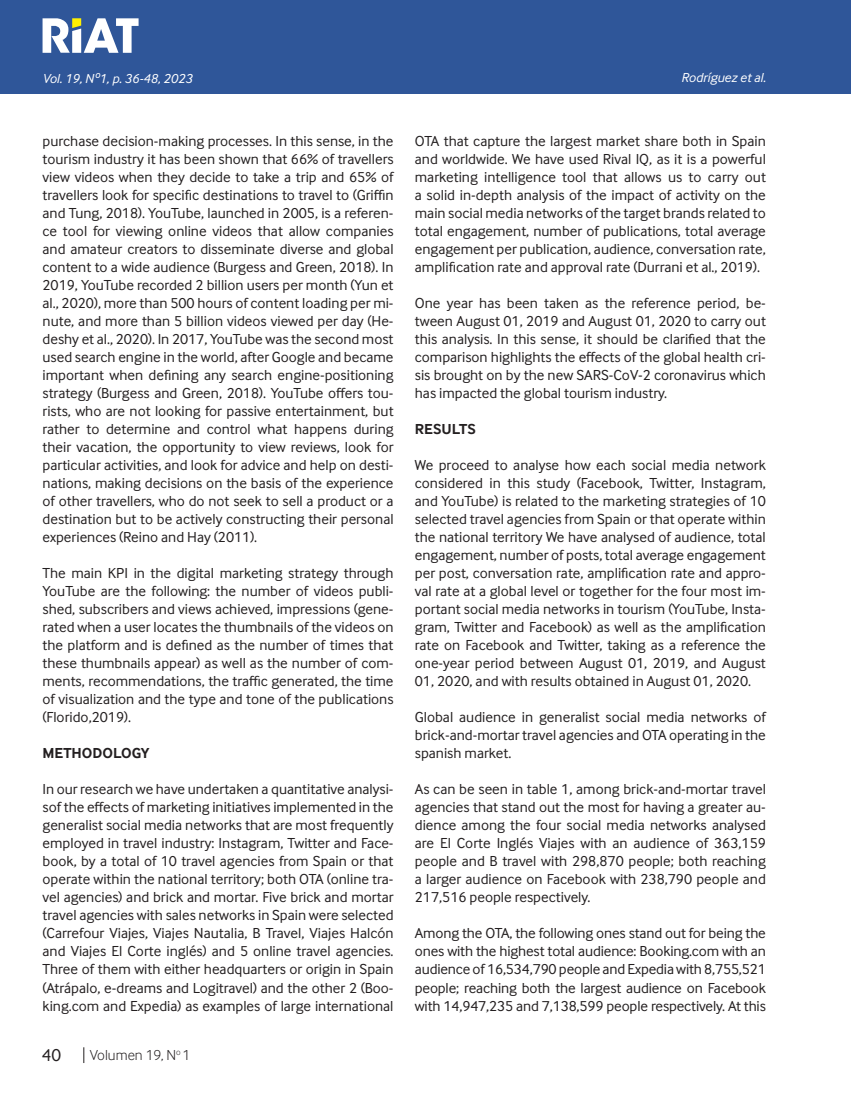
<style>
.page{position:relative;width:851px;height:1106px;background:#fff}
.page>*{position:absolute;margin:0;border:0;box-sizing:border-box;transform-origin:0 0}
.t1{font:18px "Inter Face";color:#231f20}
.Cuerpo_de_Texto{font:15px/18px "Inter Face";color:#231f20;text-align:justify}
.Cuerpo_de_Texto-2{font:700 15px "Inter Face";color:#231f20}
.t2{font:300 15px "Inter Face";color:#231f20}
.Cuño_de_pagina{font:italic 13.5px "Inter Face";color:#fff}
</style>
<div class="page">
<div style="left:0;top:0;width:850px;height:94px;background:#2f5699"></div>
<hr style="left:850px;top:0;width:1px;height:94px;background:#2f5699">
<svg style="left:43px;top:18px;width:95px;height:35px"></svg>
<svg style="left:83px;top:1047px;width:1px;height:16px"></svg>
<p class="Cuño_de_pagina" style="left:43px;top:71px;width:151px">Vol. 19, Nº1, p. 36-48, 2023</p>
<p class="Cuño_de_pagina" style="left:681px;top:70px;width:86px">Rodríguez et al.</p>
<p class="Cuerpo_de_Texto" style="left:43px;top:132px;width:352px">purchase decision-making processes. In this sense, in the tourism industry it has been shown that 66% of travellers view videos when they decide to take a trip and 65% of travellers look for specific destinations to travel to (Griffin and Tung, 2018). YouTube, launched in 2005, is a referen&shy;ce tool for viewing online videos that allow companies and amateur creators to disseminate diverse and global content to a wide audience (Burgess and Green, 2018). In 2019, YouTube recorded 2 billion users per month (Yun et al., 2020), more than 500 hours of content loading per mi&shy;nute, and more than 5 billion videos viewed per day (He&shy;deshy et al., 2020). In 2017, YouTube was the second most used search engine in the world, after Google and became important when defining any search engine-positioning strategy (Burgess and Green, 2018). YouTube offers tou&shy;rists, who are not looking for passive entertainment, but rather to determine and control what happens during their vacation, the opportunity to view reviews, look for particular activities, and look for advice and help on desti&shy;nations, making decisions on the basis of the experience of other travellers, who do not seek to sell a product or a destination but to be actively constructing their personal experiences (Reino and Hay (2011).</p>
<p class="Cuerpo_de_Texto" style="left:43px;top:564px;width:352px">The main KPI in the digital marketing strategy through YouTube are the following: the number of videos publi&shy;shed, subscribers and views achieved, impressions (gene&shy;rated when a user locates the thumbnails of the videos on the platform and is defined as the number of times that these thumbnails appear) as well as the number of com&shy;ments, recommendations, the traffic generated, the time of visualization and the type and tone of the publications (Florido,2019).</p>
<p class="Cuerpo_de_Texto-2" style="left:43px;top:744px;width:108px">METHODOLOGY</p>
<p class="Cuerpo_de_Texto" style="left:43px;top:780px;width:352px">In our research we have undertaken a quantitative analysi&shy;sof the effects of marketing initiatives implemented in the generalist social media networks that are most frequently employed in travel industry: Instagram, Twitter and Face&shy;book, by a total of 10 travel agencies from Spain or that operate within the national territory; both OTA (online tra&shy;vel agencies) and brick and mortar. Five brick and mortar travel agencies with sales networks in Spain were selected (Carrefour Viajes, Viajes Nautalia, B Travel, Viajes Halcón and Viajes El Corte inglés) and 5 online travel agencies.<br>Three of them with either headquarters or origin in Spain (Atrápalo, e-dreams and Logitravel) and the other 2 (Boo&shy;king.com and Expedia) as examples of large international</p>
<p class="t1" style="left:42px;top:1045px;width:21px">40</p>
<p class="t2" style="left:90px;top:1046px;width:102px">Volumen 19, N<sup>o</sup> 1</p>
<p class="Cuerpo_de_Texto" style="left:415px;top:132px;width:352px">OTA that capture the largest market share both in Spain and worldwide. We have used Rival IQ, as it is a powerful marketing intelligence tool that allows us to carry out a solid in-depth analysis of the impact of activity on the main social media networks of the target brands related to total engagement, number of publications, total average engagement per publication, audience, conversation rate, amplification rate and approval rate (Durrani et al., 2019).</p>
<p class="Cuerpo_de_Texto" style="left:415px;top:294px;width:352px">One year has been taken as the reference period, be&shy;tween August 01, 2019 and August 01, 2020 to carry out this analysis. In this sense, it should be clarified that the comparison highlights the effects of the global health cri&shy;sis brought on by the new SARS-CoV-2 coronavirus which has impacted the global tourism industry.</p>
<p class="Cuerpo_de_Texto-2" style="left:415px;top:420px;width:62px">RESULTS</p>
<p class="Cuerpo_de_Texto" style="left:415px;top:456px;width:352px">We proceed to analyse how each social media network considered in this study (Facebook, Twitter, Instagram, and YouTube) is related to the marketing strategies of 10 selected travel agencies from Spain or that operate within the national territory We have analysed of audience, total engagement, number of posts, total average engagement per post, conversation rate, amplification rate and appro&shy;val rate at a global level or together for the four most im&shy;portant social media networks in tourism (YouTube, Insta&shy;gram, Twitter and Facebook) as well as the amplification rate on Facebook and Twitter, taking as a reference the one-year period between August 01, 2019, and August 01, 2020, and with results obtained in August 01, 2020.</p>
<p class="Cuerpo_de_Texto" style="left:415px;top:708px;width:352px">Global audience in generalist social media networks of brick-and-mortar travel agencies and OTA operating in the spanish market.</p>
<p class="Cuerpo_de_Texto" style="left:415px;top:780px;width:352px">As can be seen in table 1, among brick-and-mortar travel agencies that stand out the most for having a greater au&shy;dience among the four social media networks analysed are El Corte Inglés Viajes with an audience of 363,159 people and B travel with 298,870 people; both reaching a larger audience on Facebook with 238,790 people and 217,516 people respectively.</p>
<p class="Cuerpo_de_Texto" style="left:415px;top:924px;width:352px">Among the OTA, the following ones stand out for being the ones with the highest total audience: Booking.com with an audience of 16,534,790 people and Expedia with 8,755,521 people; reaching both the largest audience on Facebook with 14,947,235 and 7,138,599 people respectively. At this</p>
</div>
